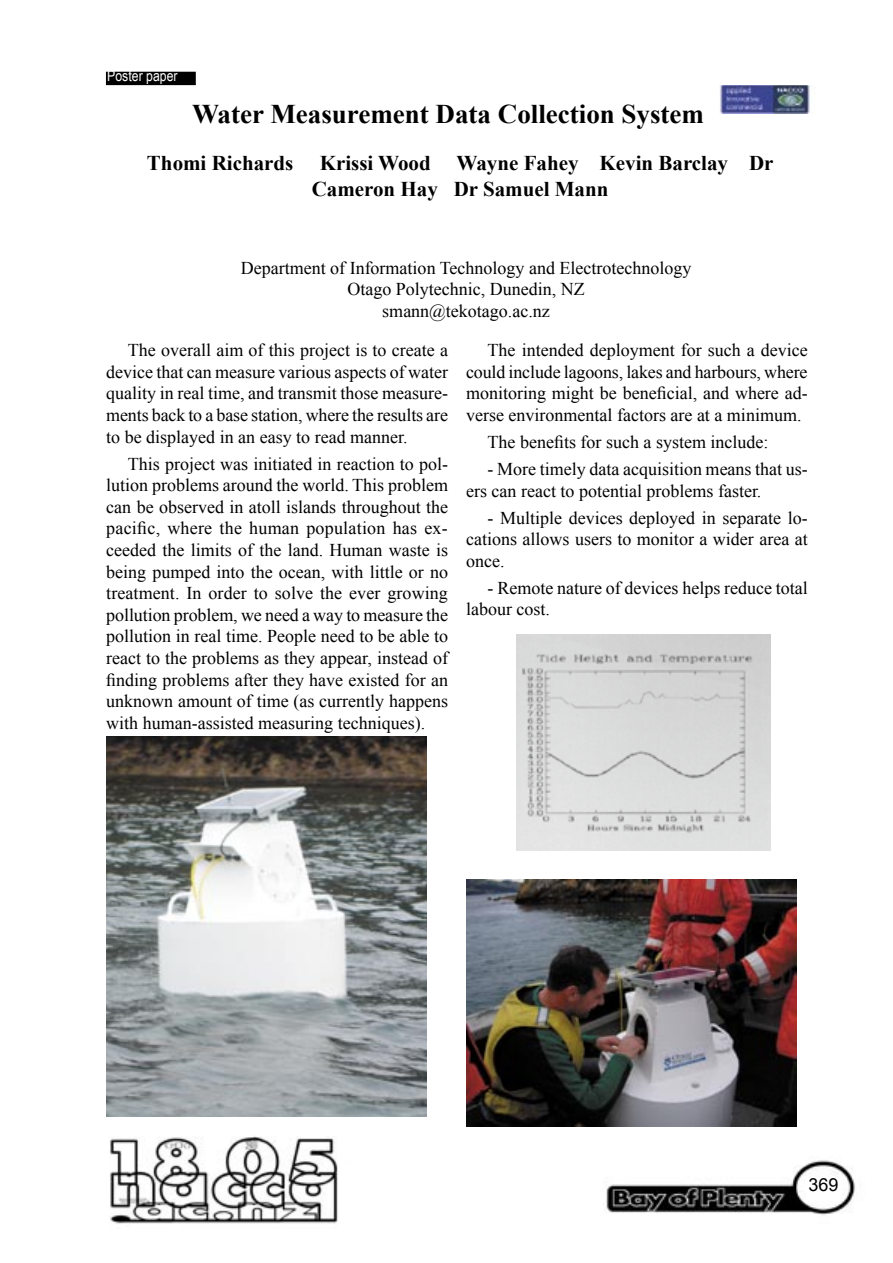
<style>
.page{position:relative;width:893px;height:1263px;background:#fff}
.page>*{position:absolute;margin:0;border:0;box-sizing:border-box;transform-origin:0 0}
.t1{font:700 27px "Times New Roman";color:#000}
.t2{font:700 21px/25.2px "Times New Roman";color:#000}
.t3{font:18px/21.6px "Times New Roman";color:#000;text-align:justify}
.t4{font:18px "Arial";color:#000}
.t5{font:15px "Arial Narrow";color:#fff}
</style>
<div class="page">
<img style="left:606px;top:1160px;width:249px;height:55px">
<svg style="left:106px;top:72px;width:90px;height:13px"></svg>
<img style="left:109px;top:1136px;width:229px;height:88px">
<img style="left:719px;top:85px;width:91px;height:28px">
<img style="left:466px;top:879px;width:330px;height:247px">
<img style="left:106px;top:736px;width:321px;height:380px">
<img style="left:516px;top:634px;width:255px;height:216px">
<p class="t5" style="left:107px;top:65px;width:72px">Poster paper</p>
<h1 class="t1" style="left:192px;top:95px;width:513px">Water Measurement Data Collection System</h1>
<p class="t2" style="left:147px;top:150px;width:148px">Thomi Richards</p>
<p class="t2" style="left:312px;top:150px;width:463px;text-indent:8px">Krissi Wood Wayne Fahey Kevin Barclay Dr<br>Cameron Hay Dr Samuel Mann</p>
<p class="t3" style="left:241px;top:256px;width:452px;text-align:center">Department of Information Technology and Electrotechnology<br>Otago Polytechnic, Dunedin, NZ<br>smann@tekotago.ac.nz</p>
<p class="t3" style="left:106px;top:339px;width:343px;text-indent:22px">The overall aim of this project is to create a device that can measure various aspects of water quality in real time, and transmit those measure&shy;ments back to a base station, where the results are to be displayed in an easy to read manner.</p>
<p class="t3" style="left:106px;top:453px;width:343px;text-indent:22px">This project was initiated in reaction to pol&shy;lution problems around the world. This problem can be observed in atoll islands throughout the pacific, where the human population has ex&shy;ceeded the limits of the land. Human waste is being pumped into the ocean, with little or no treatment. In order to solve the ever growing pollution problem, we need a way to measure the pollution in real time. People need to be able to react to the problems as they appear, instead of finding problems after they have existed for an unknown amount of time (as currently happens with human-assisted measuring techniques).</p>
<p class="t3" style="left:466px;top:339px;width:343px;text-indent:22px">The intended deployment for such a device could include lagoons, lakes and harbours, where monitoring might be beneficial, and where ad&shy;verse environmental factors are at a minimum.</p>
<p class="t3" style="left:488px;top:431px;width:282px">The benefits for such a system include:</p>
<p class="t3" style="left:466px;top:458px;width:343px;text-indent:22px">- More timely data acquisition means that us&shy;ers can react to potential problems faster.</p>
<p class="t3" style="left:466px;top:507px;width:343px;text-indent:22px">- Multiple devices deployed in separate lo&shy;cations allows users to monitor a wider area at once.</p>
<p class="t3" style="left:466px;top:577px;width:343px;text-indent:22px">- Remote nature of devices helps reduce total labour cost.</p>
<p class="t4" style="left:808px;top:1173px;width:32px">369</p>
</div>
